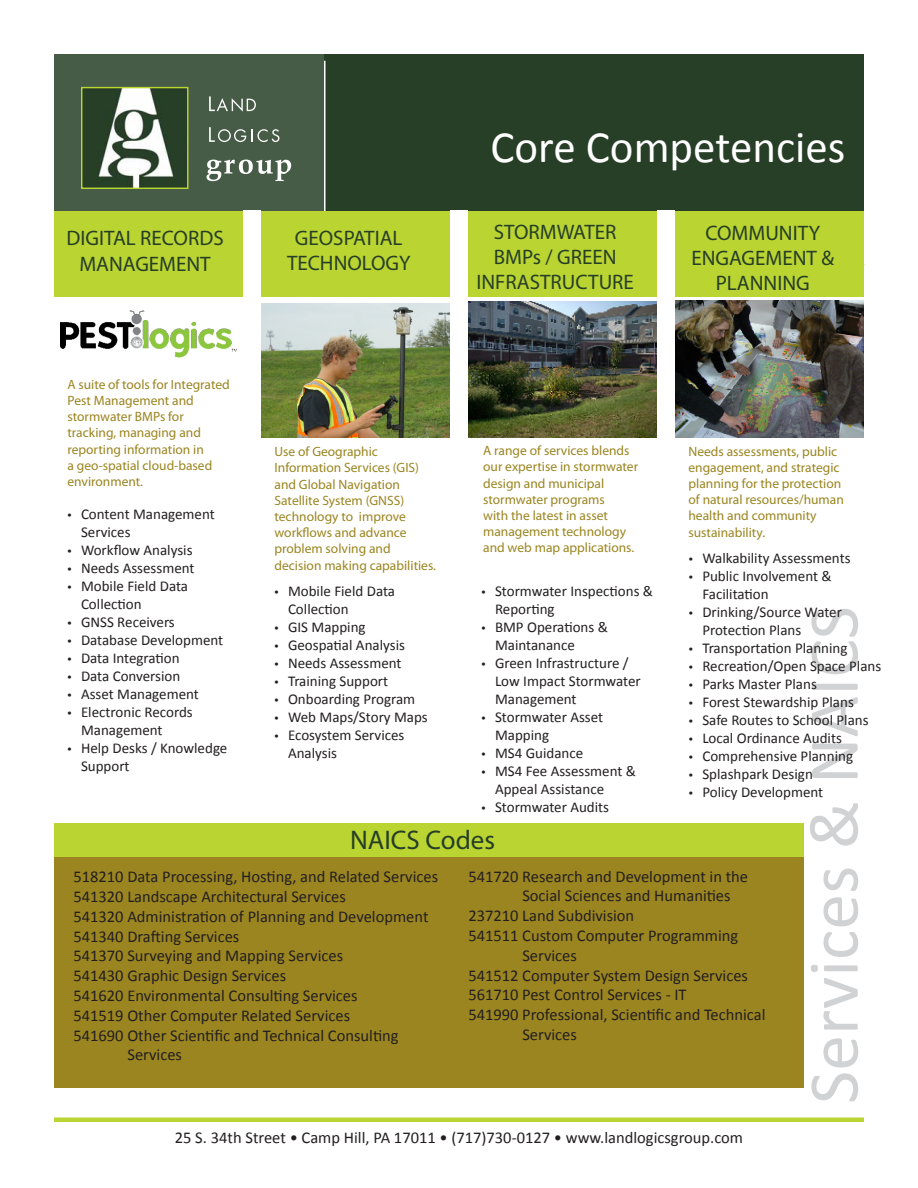
<style>
.page{position:relative;width:918px;height:1188px;background:#fff}
.page>*{position:absolute;margin:0;border:0;box-sizing:border-box;transform-origin:0 0}
.t1{font:72px "Calibri";color:#d1d2d4}
._1__Main_Heading{font:45px "Calibri";color:#fff}
._2__Body_Heading{font:27px "Myriad Pro";color:#263e26}
._2__Body_Heading-2{font:21px/25.2px "Myriad Pro";color:#273f27;text-align:center}
._2__Body_Heading-3{font:21px/25.2px "Myriad Pro";color:#263e26;text-align:center}
.t2{font:16.5px/19.8px "Calibri";color:#231f20}
.bullet_text{font:15px/18px "Calibri";color:#231f20}
.SERVICES_text{font:13.5px/16.2px "Myriad Pro";color:#9b8520}
.s1{font-family:"Myriad Pro"}
</style>
<div class="page">
<div style="left:322px;top:54px;width:542px;height:162px;background:#273f27"></div>
<div style="left:54px;top:54px;width:270px;height:162px;background:#475c47"></div>
<hr style="left:54px;top:1118px;width:810px;height:4px;background:#bad432">
<img style="left:83px;top:89px;width:103px;height:98px">
<div style="left:81px;top:87px;width:107px;height:102px;border:1px solid #bad432"></div>
<svg style="left:209px;top:96px;width:47px;height:16px"></svg>
<svg style="left:209px;top:127px;width:70px;height:15px"></svg>
<svg style="left:207px;top:160px;width:84px;height:21px"></svg>
<hr style="left:324px;top:61px;width:2px;height:155px;background:#fff">
<div style="left:54px;top:211px;width:810px;height:86px;background:#bad432"></div>
<div style="left:243px;top:211px;width:18px;height:94px;background:#fff"></div>
<div style="left:450px;top:211px;width:18px;height:87px;background:#fff"></div>
<div style="left:657px;top:211px;width:18px;height:94px;background:#fff"></div>
<div style="left:54px;top:824px;width:750px;height:264px;background:#9b8520"></div>
<img style="left:60px;top:310px;width:177px;height:48px">
<img style="left:675px;top:301px;width:189px;height:137px">
<div style="left:54px;top:824px;width:750px;height:33px;background:#bad432"></div>
<img style="left:469px;top:302px;width:187px;height:135px">
<img style="left:261px;top:303px;width:189px;height:135px">
<p class="_1__Main_Heading" style="left:491px;top:118px;width:356px">Core Competencies</p>
<p class="_2__Body_Heading-3" style="left:67px;top:225px;width:159px">DIGITAL RECORDS<br>MANAGEMENT</p>
<p class="_2__Body_Heading-2" style="left:476px;top:219px;width:159px">STORMWATER<br>BMPs / GREEN<br>INFRASTRUCTURE</p>
<p class="_2__Body_Heading-2" style="left:287px;top:225px;width:125px">GEOSPATIAL<br>TECHNOLOGY</p>
<p class="_2__Body_Heading-3" style="left:691px;top:220px;width:144px">COMMUNITY<br>ENGAGEMENT &amp;<br>PLANNING</p>
<p class="SERVICES_text" style="left:68px;top:376px;width:164px">A suite of tools for Integrated<br>Pest Management and stormwater BMPs for tracking, managing and reporting information in<br>a geo-spatial cloud-based environment.</p>
<p class="SERVICES_text" style="left:483px;top:442px;width:156px">A range of services blends our expertise in stormwater design and municipal stormwater programs<br>with the latest in asset management technology and web map applications.</p>
<p class="SERVICES_text" style="left:274px;top:443px;width:163px">Use of Geographic<br>Information Services (GIS) and Global Navigation<br>Satellite System (GNSS) technology to improve workflows and advance problem solving and decision making capabilities.</p>
<p class="SERVICES_text" style="left:688px;top:443px;width:157px">Needs assessments, public engagement, and strategic planning for the protection of natural resources/human health and community sustainability.</p>
<p class="bullet_text" style="left:288px;top:582px;width:109px;text-indent:-14px"><span class="s1">•</span> Mobile Field Data<br>Collection</p>
<p class="bullet_text" style="left:274px;top:618px;width:93px"><span class="s1">•</span> GIS Mapping</p>
<p class="bullet_text" style="left:274px;top:636px;width:132px"><span class="s1">•</span> Geospatial Analysis</p>
<p class="bullet_text" style="left:274px;top:654px;width:129px"><span class="s1">•</span> Needs Assessment</p>
<p class="bullet_text" style="left:274px;top:672px;width:115px"><span class="s1">•</span> Training Support</p>
<p class="bullet_text" style="left:274px;top:690px;width:142px"><span class="s1">•</span> Onboarding Program</p>
<p class="bullet_text" style="left:274px;top:708px;width:155px"><span class="s1">•</span> Web Maps/Story Maps</p>
<p class="bullet_text" style="left:288px;top:726px;width:118px;text-indent:-14px"><span class="s1">•</span> Ecosystem Services<br>Analysis</p>
<p class="bullet_text" style="left:81px;top:505px;width:135px;text-indent:-14px"><span class="s1">•</span> Content Management<br>Services</p>
<p class="bullet_text" style="left:68px;top:541px;width:127px"><span class="s1">•</span> Workflow Analysis</p>
<p class="bullet_text" style="left:68px;top:559px;width:129px"><span class="s1">•</span> Needs Assessment</p>
<p class="bullet_text" style="left:81px;top:577px;width:109px;text-indent:-14px"><span class="s1">•</span> Mobile Field Data<br>Collection</p>
<p class="bullet_text" style="left:68px;top:613px;width:109px"><span class="s1">•</span> GNSS Receivers</p>
<p class="bullet_text" style="left:68px;top:631px;width:157px"><span class="s1">•</span> Database Development</p>
<p class="bullet_text" style="left:68px;top:649px;width:114px"><span class="s1">•</span> Data Integration</p>
<p class="bullet_text" style="left:68px;top:667px;width:114px"><span class="s1">•</span> Data Conversion</p>
<p class="bullet_text" style="left:68px;top:685px;width:133px"><span class="s1">•</span> Asset Management</p>
<p class="bullet_text" style="left:81px;top:703px;width:113px;text-indent:-14px"><span class="s1">•</span> Electronic Records<br>Management</p>
<p class="bullet_text" style="left:81px;top:739px;width:148px;text-indent:-14px"><span class="s1">•</span> Help Desks / Knowledge<br>Support</p>
<p class="bullet_text" style="left:689px;top:549px;width:163px"><span class="s1">•</span> Walkability Assessments</p>
<p class="bullet_text" style="left:702px;top:567px;width:131px;text-indent:-14px"><span class="s1">•</span> Public Involvement &amp;<br>Facilitation</p>
<p class="bullet_text" style="left:702px;top:603px;width:141px;text-indent:-14px"><span class="s1">•</span> Drinking/Source Water<br>Protection Plans</p>
<p class="bullet_text" style="left:689px;top:639px;width:160px"><span class="s1">•</span> Transportation Planning</p>
<p class="bullet_text" style="left:689px;top:657px;width:194px"><span class="s1">•</span> Recreation/Open Space Plans</p>
<p class="bullet_text" style="left:689px;top:675px;width:130px"><span class="s1">•</span> Parks Master Plans</p>
<p class="bullet_text" style="left:689px;top:693px;width:167px"><span class="s1">•</span> Forest Stewardship Plans</p>
<p class="bullet_text" style="left:689px;top:711px;width:181px"><span class="s1">•</span> Safe Routes to School Plans</p>
<p class="bullet_text" style="left:689px;top:729px;width:155px"><span class="s1">•</span> Local Ordinance Audits</p>
<p class="bullet_text" style="left:689px;top:747px;width:166px"><span class="s1">•</span> Comprehensive Planning</p>
<p class="bullet_text" style="left:689px;top:765px;width:126px"><span class="s1">•</span> Splashpark Design</p>
<p class="bullet_text" style="left:689px;top:783px;width:136px"><span class="s1">•</span> Policy Development</p>
<p class="bullet_text" style="left:495px;top:582px;width:160px;text-indent:-14px"><span class="s1">•</span> Stormwater Inspections &amp;<br>Reporting</p>
<p class="bullet_text" style="left:495px;top:618px;width:114px;text-indent:-14px"><span class="s1">•</span> BMP Operations &amp;<br>Maintanance</p>
<p class="bullet_text" style="left:495px;top:654px;width:147px;text-indent:-14px"><span class="s1">•</span> Green Infrastructure /<br>Low Impact Stormwater<br>Management</p>
<p class="bullet_text" style="left:495px;top:708px;width:110px;text-indent:-14px"><span class="s1">•</span> Stormwater Asset<br>Mapping</p>
<p class="bullet_text" style="left:482px;top:744px;width:103px"><span class="s1">•</span> MS4 Guidance</p>
<p class="bullet_text" style="left:495px;top:762px;width:143px;text-indent:-14px"><span class="s1">•</span> MS4 Fee Assessment &amp;<br>Appeal Assistance</p>
<p class="bullet_text" style="left:482px;top:798px;width:129px"><span class="s1">•</span> Stormwater Audits</p>
<p class="t1" style="left:788px;top:1104px;width:499px;rotate:-90deg">Services &amp; NAICS</p>
<p class="_2__Body_Heading" style="left:350px;top:823px;width:147px">NAICS Codes</p>
<p class="t2" style="left:522px;top:866px;width:227px;text-indent:-54px">541720 Research and Development in the<br>Social Sciences and Humanities</p>
<p class="t2" style="left:468px;top:906px;width:167px">237210 Land Subdivision</p>
<p class="t2" style="left:522px;top:926px;width:218px;text-indent:-54px">541511 Custom Computer Programming<br>Services</p>
<p class="t2" style="left:468px;top:965px;width:281px">541512 Computer System Design Services</p>
<p class="t2" style="left:468px;top:985px;width:220px">561710 Pest Control Services - IT</p>
<p class="t2" style="left:522px;top:1005px;width:245px;text-indent:-54px">541990 Professional, Scientific and Technical<br>Services</p>
<p class="t2" style="left:73px;top:867px;width:366px">518210 Data Processing, Hosting, and Related Services</p>
<p class="t2" style="left:73px;top:887px;width:274px">541320 Landscape Architectural Services</p>
<p class="t2" style="left:73px;top:906px;width:357px">541320 Administration of Planning and Development</p>
<p class="t2" style="left:73px;top:926px;width:167px">541340 Drafting Services</p>
<p class="t2" style="left:73px;top:946px;width:271px">541370 Surveying and Mapping Services</p>
<p class="t2" style="left:73px;top:966px;width:214px">541430 Graphic Design Services</p>
<p class="t2" style="left:73px;top:986px;width:286px">541620 Environmental Consulting Services</p>
<p class="t2" style="left:73px;top:1005px;width:278px">541519 Other Computer Related Services</p>
<p class="t2" style="left:127px;top:1025px;width:273px;text-indent:-54px">541690 Other Scientific and Technical Consulting<br>Services</p>
<p class="t2" style="left:175px;top:1127px;width:570px">25 S. 34th Street • Camp Hill, PA 17011 • (717)730-0127 • www.landlogicsgroup.com</p>
</div>
